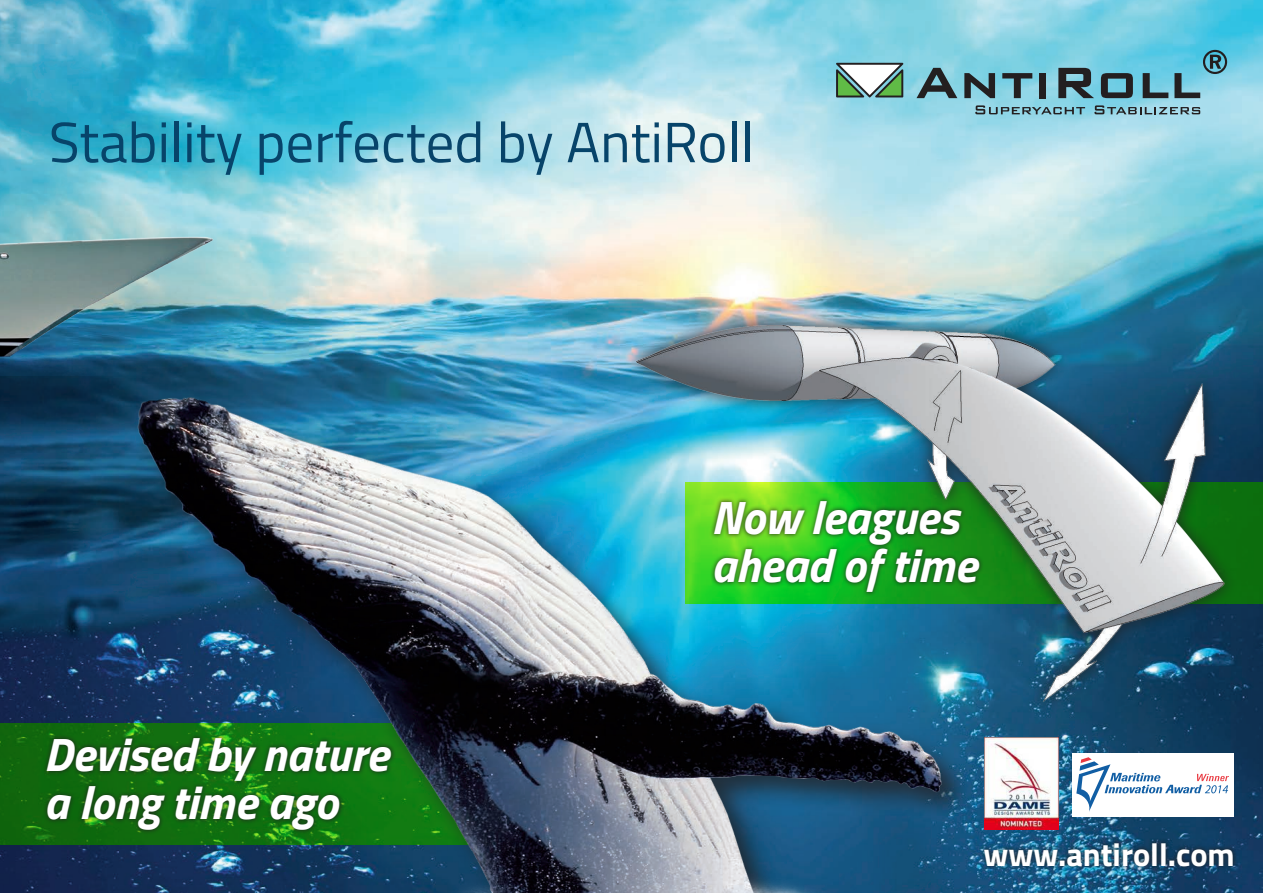
<style>
.page{position:relative;width:1263px;height:893px;background:#fff}
.page>*{position:absolute;margin:0;border:0;box-sizing:border-box;transform-origin:0 0}
.t1{font:56.85px "Titillium Web";color:#07446a}
.t2{font:italic 700 46.95px/48px "Titillium Web";color:#fff}
.t3{font:700 32.4px "Titillium Web";color:#fff}
</style>
<div class="page">
<img style="left:0;top:0;width:1263px;height:893px">
<div style="left:685px;top:482px;width:578px;height:122px;background:#0c6d0d"></div>
<svg style="left:916px;top:68px;width:41px;height:30px"></svg>
<svg style="left:964px;top:73px;width:31px;height:25px"></svg>
<svg style="left:1002px;top:73px;width:30px;height:25px"></svg>
<div style="left:1039px;top:73px;width:7px;height:25px;background:#231f20"></div>
<svg style="left:1058px;top:68px;width:36px;height:30px"></svg>
<svg style="left:1101px;top:73px;width:32px;height:25px"></svg>
<svg style="left:1143px;top:73px;width:25px;height:25px"></svg>
<svg style="left:836px;top:63px;width:67px;height:34px"></svg>
<svg style="left:1174px;top:50px;width:53px;height:48px;background:#62aabd"></svg>
<svg style="left:975px;top:105px;width:110px;height:9px"></svg>
<svg style="left:1094px;top:105px;width:106px;height:9px"></svg>
<img style="left:622px;top:284px;width:628px;height:434px">
<div style="left:980px;top:838px;width:258px;height:33px;background:#231f20;opacity:.75"></div>
<div style="left:709px;top:496px;width:275px;height:101px;background:#231f20;opacity:.75"></div>
<img style="left:0;top:214px;width:246px;height:162px">
<div style="left:0;top:723px;width:633px;height:121px;background:#10660d"></div>
<div style="left:133px;top:393px;width:838px;height:500px;background:#231f20;opacity:.75"></div>
<img style="left:94px;top:393px;width:849px;height:500px">
<div style="left:42px;top:733px;width:354px;height:102px;background:#231f20;opacity:.75"></div>
<img style="left:984px;top:737px;width:74px;height:93px">
<div style="left:1072px;top:753px;width:161px;height:63px;background:#fff"></div>
<svg style="left:1076px;top:757px;width:153px;height:55px"></svg>
<p class="t1" style="left:49px;top:101px;width:706px">Stability perfected by AntiRoll</p>
<p class="t2" style="left:44px;top:728px;width:346px">Devised by nature a long time ago</p>
<p class="t2" style="left:711px;top:491px;width:267px">Now leagues ahead of time</p>
<p class="t3" style="left:983px;top:830px;width:253px">www.antiroll.com</p>
</div>
